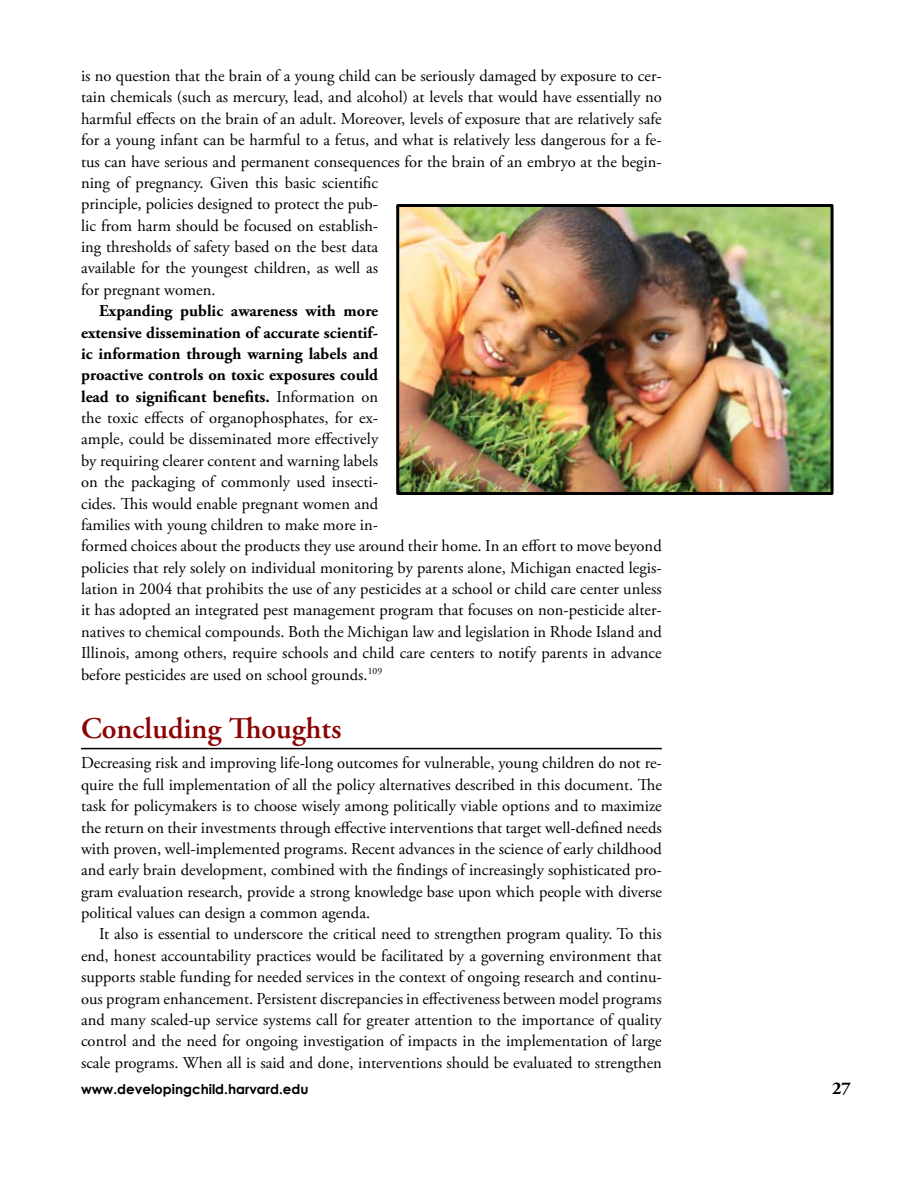
<style>
.page{position:relative;width:905px;height:1188px;background:#fff}
.page>*{position:absolute;margin:0;border:0;box-sizing:border-box;transform-origin:0 0}
.t1{font:600 30px "Adobe Garamond Pro";color:#8b0304}
.t2{font:700 18px "Adobe Garamond Pro";color:#000}
.t3{font:16.5px/21.5px "Adobe Garamond Pro";color:#000}
.t4{font:700 13.5px "Century Gothic";color:#000}
.s1{font-weight:700}
</style>
<div class="page">
<hr style="left:81px;top:748px;width:581px;height:1px;background:#000">
<img style="left:400px;top:208px;width:429px;height:283px">
<div style="left:396px;top:204px;width:437px;height:291px;border:3px solid #000"></div>
<p class="t3" style="left:81px;top:66px;width:582px">is no question that the brain of a young child can be seriously damaged by exposure to cer&shy;tain chemicals (such as mercury, lead, and alcohol) at levels that would have essentially no harmful effects on the brain of an adult. Moreover, levels of exposure that are relatively safe for a young infant can be harmful to a fetus, and what is relatively less dangerous for a fe&shy;tus can have serious and permanent consequences for the brain of an embryo at the begin&shy;ning of pregnancy. Given this basic scientific<br>principle, policies designed to protect the pub-<br>lic from harm should be focused on establish-<br>ing thresholds of safety based on the best data<br>available for the youngest children, as well as<br>for pregnant women.</p>
<p class="t3" style="left:81px;top:301px;width:582px;text-indent:18px"><span class="s1">Expanding public awareness with more<br>extensive dissemination of accurate scientif-<br>ic information through warning labels and<br>proactive controls on toxic exposures could<br>lead to significant benefits.</span> Information on<br>the toxic effects of organophosphates, for ex-<br>ample, could be disseminated more effectively<br>by requiring clearer content and warning labels<br>on the packaging of commonly used insecti-<br>cides. This would enable pregnant women and<br>families with young children to make more in-<br>formed choices about the products they use around their home. In an effort to move beyond policies that rely solely on individual monitoring by parents alone, Michigan enacted legis&shy;lation in 2004 that prohibits the use of any pesticides at a school or child care center unless it has adopted an integrated pest management program that focuses on non-pesticide alter&shy;natives to chemical compounds. Both the Michigan law and legislation in Rhode Island and Illinois, among others, require schools and child care centers to notify parents in advance before pesticides are used on school grounds.<sup>109</sup></p>
<h1 class="t1" style="left:81px;top:711px;width:262px">Concluding Thoughts</h1>
<p class="t3" style="left:81px;top:753px;width:582px;text-align:justify">Decreasing risk and improving life-long outcomes for vulnerable, young children do not re&shy;quire the full implementation of all the policy alternatives described in this document. The task for policymakers is to choose wisely among politically viable options and to maximize the return on their investments through effective interventions that target well-defined needs with proven, well-implemented programs. Recent advances in the science of early childhood and early brain development, combined with the findings of increasingly sophisticated pro&shy;gram evaluation research, provide a strong knowledge base upon which people with diverse political values can design a common agenda.</p>
<p class="t3" style="left:81px;top:924px;width:582px;text-align:justify;text-indent:18px">It also is essential to underscore the critical need to strengthen program quality. To this end, honest accountability practices would be facilitated by a governing environment that supports stable funding for needed services in the context of ongoing research and continu&shy;ous program enhancement. Persistent discrepancies in effectiveness between model programs and many scaled-up service systems call for greater attention to the importance of quality control and the need for ongoing investigation of impacts in the implementation of large scale programs. When all is said and done, interventions should be evaluated to strengthen</p>
<p class="t4" style="left:81px;top:1079px;width:229px">www.developingchild.harvard.edu</p>
<p class="t2" style="left:832px;top:1078px;width:20px">27</p>
</div>
